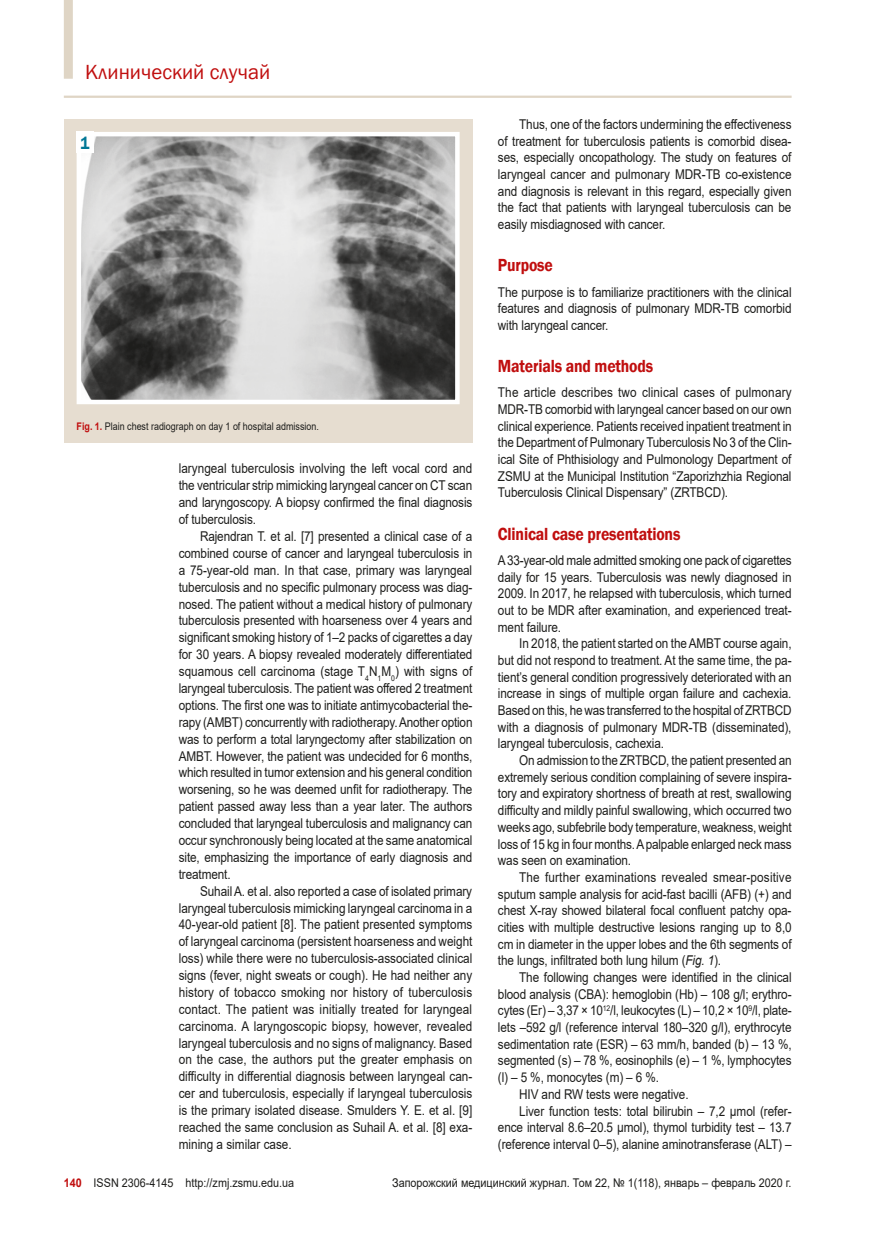
<style>
.page{position:relative;width:881px;height:1234px;background:#fff}
.page>*{position:absolute;margin:0;border:0;box-sizing:border-box;transform-origin:0 0}
.t1{font:21px "Franklin Gothic";color:#c00e0e}
.nazva{font:600 18px "Franklin Gothic";letter-spacing:-.01em;color:#c00e0e;scale:.87 1}
.резюме_назв{font:600 18px "Franklin Gothic";color:#007796;scale:.85 1}
.tecst{font:13.5px/16.8px "Arial";letter-spacing:-.01em;color:#1d1d1b;text-align:justify;scale:.87 1}
.tecst_1{font:13.5px/16.6px "Arial";letter-spacing:-.01em;color:#1d1d1b;text-align:justify;scale:.87 1}
.t2{font:12px "Arial";color:#1d1d1b;scale:.9 1}
.примечание{font:10.5px "Arial";color:#1d1d1b;scale:.85 1}
.s1{font-weight:700;color:#c00e0e}
.s2{font-style:italic}
</style>
<div class="page">
<hr style="left:64px;top:96px;width:727px;height:2px;background:#dfd5c5">
<div style="left:64px;top:119px;width:408px;height:323px;background:#e6ddd0"></div>
<svg style="left:76px;top:131px;width:384px;height:274px;background:#9a9a9a"></svg>
<div style="left:76px;top:132px;width:18px;height:21px;background:#fff"></div>
<div style="left:64px;top:0;width:9px;height:79px;background:#dfd5c5"></div>
<h1 class="t1" style="left:85px;top:59px;width:187px">Клинический случай</h1>
<p class="резюме_назв" style="left:81px;top:132px;width:12px">1</p>
<p class="примечание" style="left:77px;top:418px;width:286px"><span class="s1">Fig. 1.</span> Plain chest radiograph on day 1 of hospital admission.</p>
<p class="tecst" style="left:179px;top:460px;width:339px">laryngeal tuberculosis involving the left vocal cord and the ventricular strip mimicking laryngeal cancer on CT scan and laryngoscopy. A biopsy confirmed the final diagnosis of tuberculosis.</p>
<p class="tecst" style="left:179px;top:527px;width:339px;text-indent:21px">Rajendran T. et al. [7] presented a clinical case of a combined course of cancer and laryngeal tuberculosis in a 75-year-old man. In that case, primary was laryngeal tuberculosis and no specific pulmonary process was diag&shy;nosed. The patient without a medical history of pulmonary tuberculosis presented with hoarseness over 4 years and significant smoking history of 1–2 packs of cigarettes a day for 30 years. A biopsy revealed moderately differentiated squamous cell carcinoma (stage T<sub>4</sub>N<sub>1</sub>M<sub>0</sub>) with signs of laryngeal tuberculosis. The patient was offered 2 treatment options. The first one was to initiate antimycobacterial the&shy;rapy (AMBT) concurrently with radiotherapy. Another option was to perform a total laryngectomy after stabilization on AMBT. However, the patient was undecided for 6 months, which resulted in tumor extension and his general condition worsening, so he was deemed unfit for radiotherapy. The patient passed away less than a year later. The authors concluded that laryngeal tuberculosis and malignancy can occur synchronously being located at the same anatomical site, emphasizing the importance of early diagnosis and treatment.</p>
<p class="tecst" style="left:179px;top:882px;width:339px;text-indent:21px">Suhail A. et al. also reported a case of isolated primary laryngeal tuberculosis mimicking laryngeal carcinoma in a 40-year-old patient [8]. The patient presented symptoms of laryngeal carcinoma (persistent hoarseness and weight loss) while there were no tuberculosis-associated clinical signs (fever, night sweats or cough). He had neither any history of tobacco smoking nor history of tuberculosis contact. The patient was initially treated for laryngeal carcinoma. A laryngoscopic biopsy, however, revealed laryngeal tuberculosis and no signs of malignancy. Based on the case, the authors put the greater emphasis on difficulty in differential diagnosis between laryngeal can&shy;cer and tuberculosis, especially if laryngeal tuberculosis is the primary isolated disease. Smulders Y. E. et al. [9] reached the same conclusion as Suhail A. et al. [8] exa&shy;mining a similar case.</p>
<p class="tecst" style="left:497px;top:116px;width:339px;text-indent:21px">Thus, one of the factors undermining the effectiveness of treatment for tuberculosis patients is comorbid disea&shy;ses, especially oncopathology. The study on features of laryngeal cancer and pulmonary MDR-TB co-existence and diagnosis is relevant in this regard, especially given the fact that patients with laryngeal tuberculosis can be easily misdiagnosed with cancer.</p>
<p class="nazva" style="left:497px;top:254px;width:65px">Purpose</p>
<p class="tecst_1" style="left:497px;top:283px;width:339px">The purpose is to familiarize practitioners with the clinical features and diagnosis of pulmonary MDR-TB comorbid with laryngeal cancer.</p>
<p class="nazva" style="left:497px;top:355px;width:180px">Materials and methods</p>
<p class="tecst_1" style="left:497px;top:384px;width:339px">The article describes two clinical cases of pulmonary MDR-TB comorbid with laryngeal cancer based on our own clinical experience. Patients received inpatient treatment in the Department of Pulmonary Tuberculosis No 3 of the Clin&shy;ical Site of Phthisiology and Pulmonology Department of ZSMU at the Municipal Institution “Zaporizhzhia Regional Tuberculosis Clinical Dispensary” (ZRTBCD).</p>
<p class="nazva" style="left:497px;top:522px;width:211px">Clinical case presentations</p>
<p class="tecst_1" style="left:497px;top:551px;width:339px">A 33-year-old male admitted smoking one pack of cigarettes daily for 15 years. Tuberculosis was newly diagnosed in 2009. In 2017, he relapsed with tuberculosis, which turned out to be MDR after examination, and experienced treat&shy;ment failure.</p>
<p class="tecst" style="left:497px;top:635px;width:339px;text-indent:21px">In 2018, the patient started on the AMBT course again, but did not respond to treatment. At the same time, the pa&shy;tient’s general condition progressively deteriorated with an increase in sings of multiple organ failure and cachexia.<br>Based on this, he was transferred to the hospital of ZRTBCD with a diagnosis of pulmonary MDR-TB (disseminated), laryngeal tuberculosis, cachexia.</p>
<p class="tecst" style="left:497px;top:751px;width:339px;text-indent:21px">On admission to the ZRTBCD, the patient presented an extremely serious condition complaining of severe inspira&shy;tory and expiratory shortness of breath at rest, swallowing difficulty and mildly painful swallowing, which occurred two weeks ago, subfebrile body temperature, weakness, weight loss of 15 kg in four months. A palpable enlarged neck mass was seen on examination.</p>
<p class="tecst" style="left:497px;top:868px;width:339px;text-indent:21px">The further examinations revealed smear-positive sputum sample analysis for acid-fast bacilli (AFB) (+) and chest X-ray showed bilateral focal confluent patchy opa&shy;cities with multiple destructive lesions ranging up to 8,0 cm in diameter in the upper lobes and the 6th segments of the lungs, infiltrated both lung hilum (<span class="s2">Fig. 1</span>).</p>
<p class="tecst" style="left:497px;top:968px;width:339px;text-indent:21px">The following changes were identified in the clinical blood analysis (CBA): hemoglobin (Hb) – 108 g/l; erythro&shy;cytes (Er) – 3,37 × 10<sup>12</sup>/l, leukocytes (L) – 10,2 × 10<sup>9</sup>/l, plate&shy;lets –592 g/l (reference interval 180–320 g/l), erythrocyte sedimentation rate (ESR) – 63 mm/h, banded (b) – 13 %, segmented (s) – 78 %, eosinophils (e) – 1 %, lymphocytes (l) – 5 %, monocytes (m) – 6 %.</p>
<p class="tecst" style="left:519px;top:1085px;width:196px">HIV and RW tests were negative.</p>
<p class="tecst" style="left:497px;top:1102px;width:339px;text-indent:21px">Liver function tests: total bilirubin – 7,2 µmol (refer&shy;ence interval 8.6–20.5 µmol), thymol turbidity test – 13.7 (reference interval 0–5), alanine aminotransferase (ALT) –</p>
<p class="t2" style="left:64px;top:1174px;width:257px"><span class="s1">140</span> ISSN 2306-4145 http://zmj.zsmu.edu.ua</p>
<p class="t2" style="left:392px;top:1174px;width:445px">Запорожский медицинский журнал. Том 22, № 1(118), январь – февраль 2020 г.</p>
</div>
